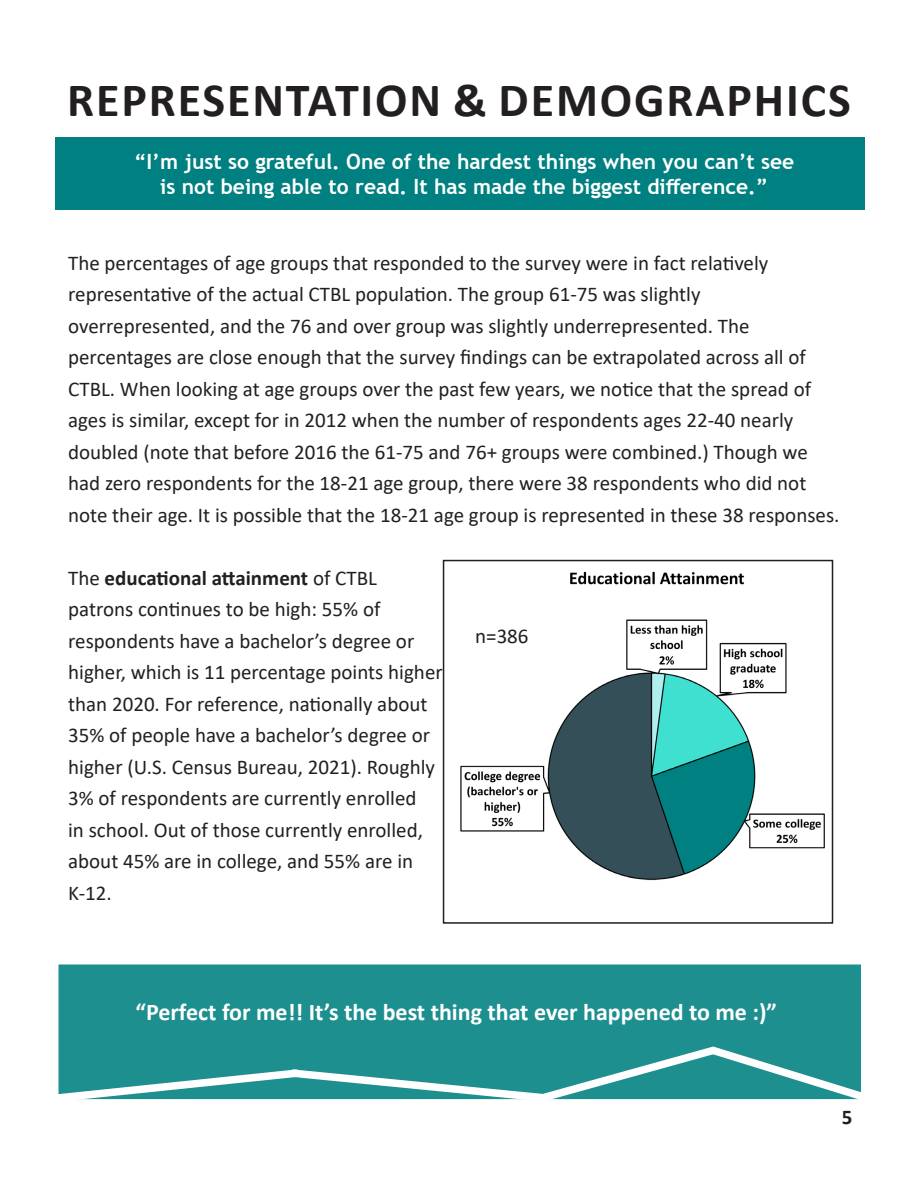
<style>
.page{position:relative;width:918px;height:1188px;background:#fff}
.page>*{position:absolute;margin:0;border:0;box-sizing:border-box;transform-origin:0 0}
.t1{font:700 48px "Calibri";letter-spacing:.04em;color:#231f20}
.t2{font:700 24px "Calibri";color:#fff}
.t3{font:21px/31.5px "Calibri";color:#231f20}
.t4{font:700 21px/25.2px "Trebuchet MS";color:#fff;text-align:center}
.t5{font:700 21px "Calibri";color:#231f20}
.s1{font-weight:700}
</style>
<div class="page">
<div style="left:58px;top:964px;width:803px;height:135px;background:#1d8f8f;border:2px solid #1d8f8f"></div>
<div style="left:55px;top:137px;width:810px;height:73px;background:#008080"></div>
<svg style="left:58px;top:1041px;width:803px;height:59px"></svg>
<img style="left:460px;top:571px;width:365px;height:310px">
<div style="left:443px;top:560px;width:390px;height:364px;border:2px solid #231f20"></div>
<p class="t1" style="left:67px;top:66px;width:785px">REPRESENTATION &amp; DEMOGRAPHICS</p>
<p class="t4" style="left:134px;top:149px;width:662px">“I’m just so grateful. One of the hardest things when you can’t see is not being able to read. It has made the biggest difference.”</p>
<p class="t3" style="left:68px;top:247px;width:773px">The percentages of age groups that responded to the survey were in fact relatively representative of the actual CTBL population. The group 61-75 was slightly overrepresented, and the 76 and over group was slightly underrepresented. The percentages are close enough that the survey findings can be extrapolated across all of CTBL. When looking at age groups over the past few years, we notice that the spread of ages is similar, except for in 2012 when the number of respondents ages 22-40 nearly doubled (note that before 2016 the 61-75 and 76+ groups were combined.) Though we had zero respondents for the 18-21 age group, there were 38 respondents who did not note their age. It is possible that the 18-21 age group is represented in these 38 responses.</p>
<p class="t3" style="left:68px;top:562px;width:376px">The <span class="s1">educational attainment</span> of CTBL patrons continues to be high: 55% of respondents have a bachelor’s degree or higher, which is 11 percentage points higher than 2020. For reference, nationally about 35% of people have a bachelor’s degree or higher (U.S. Census Bureau, 2021). Roughly 3% of respondents are currently enrolled<br>in school. Out of those currently enrolled, about 45% are in college, and 55% are in K-12.</p>
<p class="t3" style="left:475px;top:620px;width:55px">n=386</p>
<p class="t2" style="left:136px;top:995px;width:643px">“Perfect for me!! It’s the best thing that ever happened to me :)”</p>
<p class="t5" style="left:842px;top:1102px;width:12px">5</p>
</div>
